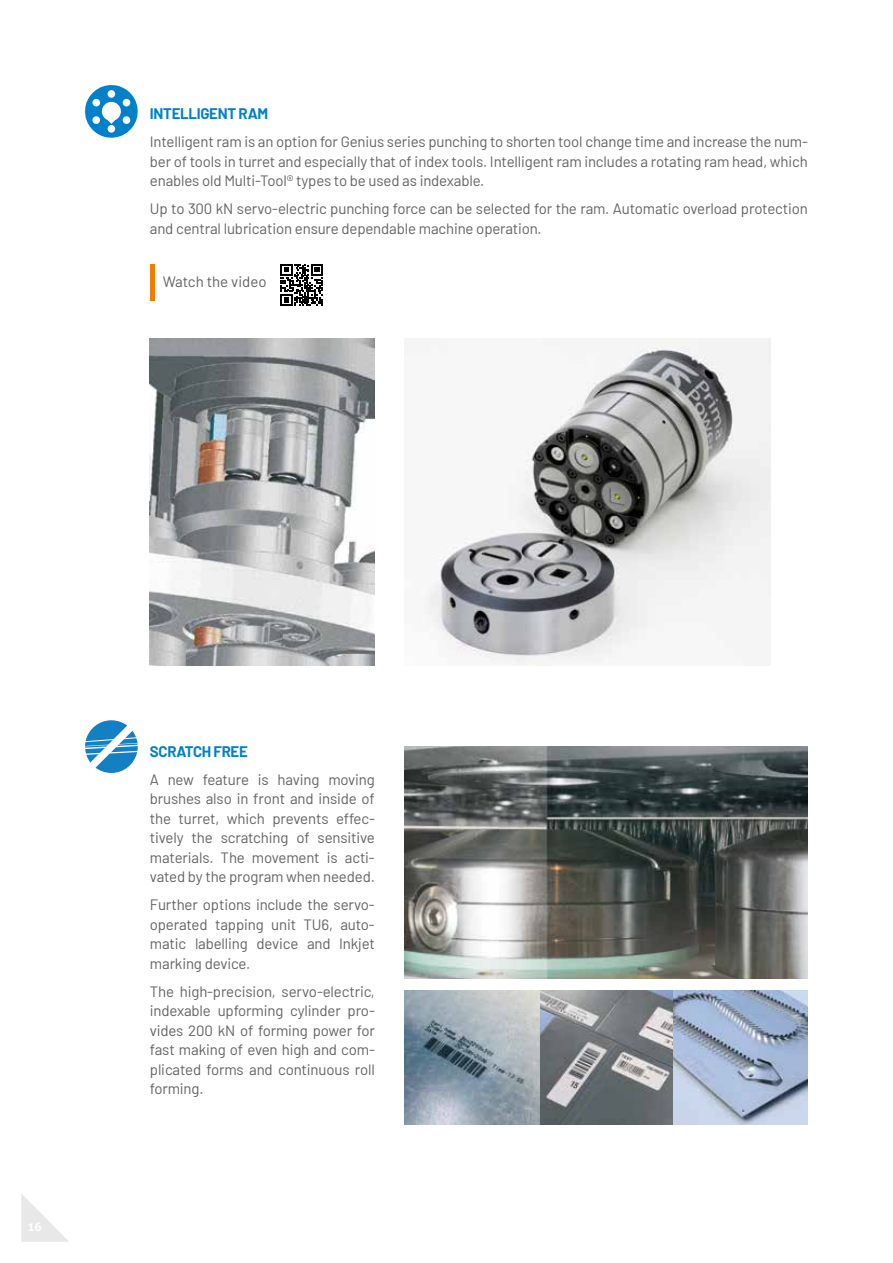
<style>
.page{position:relative;width:893px;height:1263px;background:#fff}
.page>*{position:absolute;margin:0;border:0;box-sizing:border-box;transform-origin:0 0}
.t1{font:15px/19.5px "Barlow";letter-spacing:-.01em;color:#646363;text-align:justify}
.t2{font:700 15px "Barlow";letter-spacing:-.02em;color:#0081c9}
.t3{font:700 12px "Aller";color:#fff}
</style>
<div class="page">
<svg style="left:21px;top:1194px;width:48px;height:48px"></svg>
<svg style="left:85px;top:720px;width:53px;height:53px"></svg>
<svg style="left:85px;top:85px;width:53px;height:53px"></svg>
<img style="left:405px;top:990px;width:403px;height:135px">
<img style="left:405px;top:747px;width:403px;height:232px">
<img style="left:426px;top:338px;width:344px;height:328px">
<hr style="left:150px;top:265px;width:4px;height:36px;background:#ef7d00">
<svg style="left:281px;top:264px;width:42px;height:42px"></svg>
<img style="left:150px;top:338px;width:225px;height:328px">
<p class="t2" style="left:150px;top:102px;width:120px">INTELLIGENT RAM</p>
<p class="t1" style="left:150px;top:131px;width:660px">Intelligent ram is an option for Genius series punching to shorten tool change time and increase the num&shy;ber of tools in turret and especially that of index tools. Intelligent ram includes a rotating ram head, which enables old Multi-Tool® types to be used as indexable.</p>
<p class="t1" style="left:150px;top:198px;width:660px">Up to 300 kN servo-electric punching force can be selected for the ram. Automatic overload protection and central lubrication ensure dependable machine operation.</p>
<p class="t1" style="left:163px;top:271px;width:105px">Watch the video</p>
<p class="t3" style="left:27px;top:1220px;width:16px">16</p>
<p class="t2" style="left:150px;top:740px;width:99px">SCRATCH FREE</p>
<p class="t1" style="left:150px;top:768px;width:227px">A new feature is having moving brushes also in front and inside of the turret, which prevents effec&shy;tively the scratching of sensitive materials. The movement is acti&shy;vated by the program when needed.</p>
<p class="t1" style="left:150px;top:894px;width:226px">Further options include the servo&shy;operated tapping unit TU6, auto&shy;matic labelling device and Inkjet marking device.</p>
<p class="t1" style="left:150px;top:980px;width:227px">The high-precision, servo-electric, indexable upforming cylinder pro&shy;vides 200 kN of forming power for fast making of even high and com&shy;plicated forms and continuous roll forming.</p>
</div>
